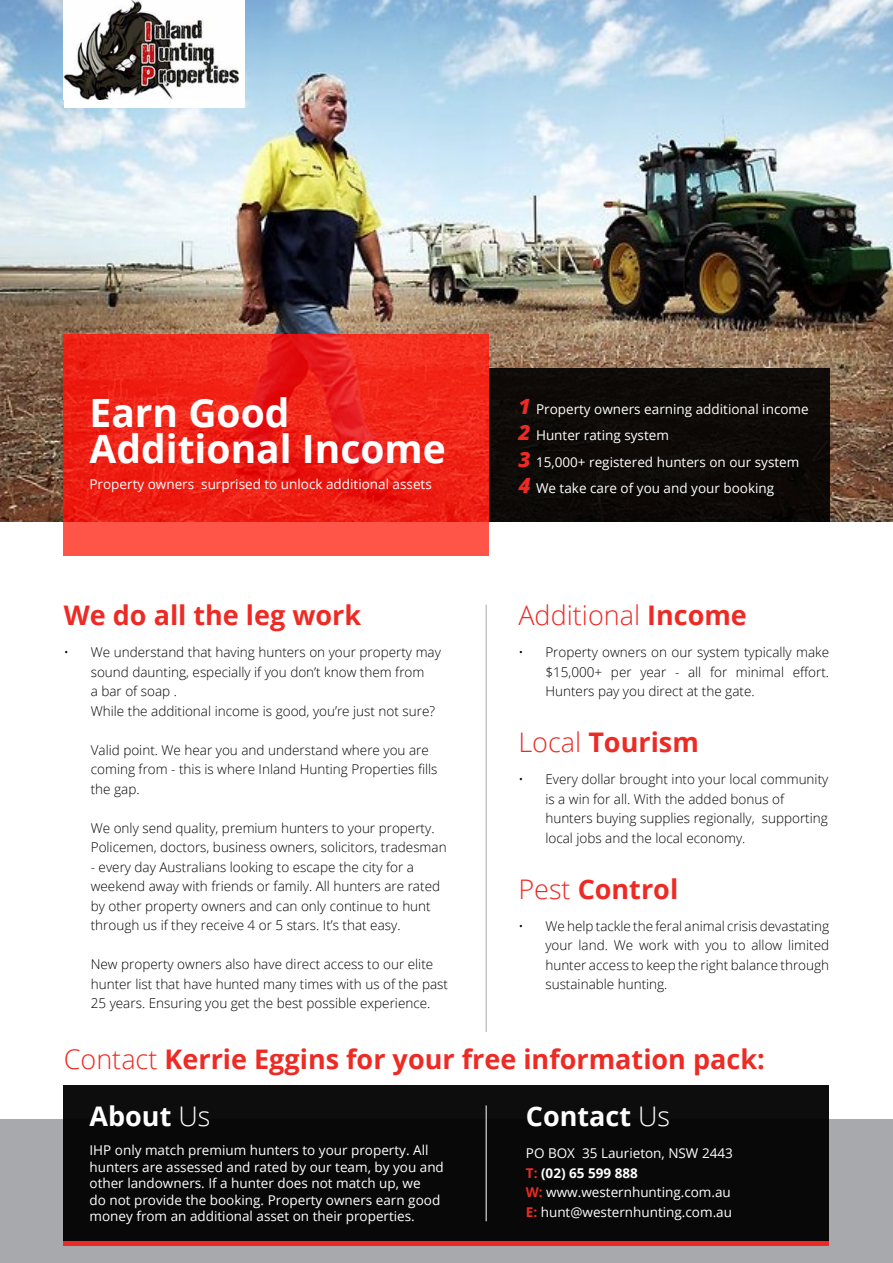
<style>
.page{position:relative;width:893px;height:1263px;background:#fff}
.page>*{position:absolute;margin:0;border:0;box-sizing:border-box;transform-origin:0 0}
.t1{font:700 39px/36px "Open Sans";color:#fff}
.t2{font:700 27px "Open Sans";color:#ee2a24}
.t3{font:300 27px "Open Sans";color:#ee2a24}
.t4{font:700 27px "Open Sans";color:#fff}
.t5{font:300 13.5px/19.5px "Open Sans";color:#000}
.t6{font:13.5px/16.5px "Open Sans";color:#fff}
.s1{font-weight:800;font-style:italic;font-size:21px;color:#ee2a24}
.s2{font-weight:700}
.s3{font-weight:300}
.s4{font-weight:700;color:#ee2a24}
</style>
<div class="page">
<img style="left:0;top:0;width:893px;height:522px">
<div style="left:0;top:1119px;width:893px;height:144px;background:#a7a9ac"></div>
<div style="left:64px;top:0;width:180px;height:107px;background:#fff"></div>
<div style="left:489px;top:369px;width:340px;height:153px;background:#0e0a08"></div>
<div style="left:64px;top:1085px;width:765px;height:157px;background:#080808"></div>
<svg style="left:64px;top:335px;width:425px;height:221px;background:#f0281e"></svg>
<hr style="left:486px;top:1105px;width:1px;height:116px;background:#fff">
<hr style="left:486px;top:604px;width:1px;height:428px;background:#a7a9ac">
<hr style="left:64px;top:1242px;width:765px;height:4px;background:#ee2a24">
<img style="left:64px;top:0;width:174px;height:100px">
<h1 class="t1" style="left:90px;top:394px;width:358px">Earn Good<br>Additional Income</h1>
<p class="t6" style="left:518px;top:395px;width:292px;line-height:26.5px"><span class="s1">1</span> Property owners earning additional income <span class="s1">2</span> Hunter rating system<br><span class="s1">3</span> 15,000+ registered hunters on our system <span class="s1">4</span> We take care of you and your booking</p>
<p class="t6" style="left:90px;top:475px;width:344px">Property owners surprised to unlock additional assets</p>
<h2 class="t2" style="left:64px;top:596px;width:299px">We do all the leg work</h2>
<p class="t5" style="left:91px;top:642px;width:352px;text-indent:-27px">• We understand that having hunters on your property may sound daunting, especially if you don’t know them from<br>a bar of soap .<br>While the additional income is good, you’re just not sure?</p>
<p class="t5" style="left:91px;top:740px;width:348px">Valid point. We hear you and understand where you are coming from - this is where Inland Hunting Properties fills the gap.</p>
<p class="t5" style="left:91px;top:818px;width:357px">We only send quality, premium hunters to your property.<br>Policemen, doctors, business owners, solicitors, tradesman</p>
<p class="t5" style="left:91px;top:857px;width:351px">- every day Australians looking to escape the city for a weekend away with friends or family. All hunters are rated by other property owners and can only continue to hunt through us if they receive 4 or 5 stars. It’s that easy.</p>
<p class="t5" style="left:91px;top:954px;width:359px">New property owners also have direct access to our elite hunter list that have hunted many times with us of the past<br>25 years. Ensuring you get the best possible experience.</p>
<h2 class="t3" style="left:518px;top:597px;width:230px">Additional <span class="s2">Income</span></h2>
<p class="t5" style="left:545px;top:642px;width:285px;text-align:justify;text-indent:-27px">• Property owners on our system typically make $15,000+ per year - all for minimal effort.<br>Hunters pay you direct at the gate.</p>
<h2 class="t2" style="left:518px;top:723px;width:182px"><span class="s3">Local</span> Tourism</h2>
<p class="t5" style="left:545px;top:769px;width:284px;text-indent:-27px">• Every dollar brought into your local community is a win for all. With the added bonus of hunters buying supplies regionally, supporting local jobs and the local economy.</p>
<h2 class="t2" style="left:518px;top:870px;width:161px"><span class="s3">Pest</span> Control</h2>
<p class="t5" style="left:545px;top:916px;width:285px;text-align:justify;text-indent:-27px">• We help tackle the feral animal crisis devastating your land. We work with you to allow limited hunter access to keep the right balance through sustainable hunting.</p>
<h2 class="t2" style="left:64px;top:1040px;width:702px"><span class="s3">Contact</span> Kerrie Eggins for your free information pack:</h2>
<h2 class="t4" style="left:90px;top:1097px;width:122px">About <span class="s3">Us</span></h2>
<p class="t6" style="left:90px;top:1142px;width:356px">IHP only match premium hunters to your property. All hunters are assessed and rated by our team, by you and other landowners. If a hunter does not match up, we<br>do not provide the booking. Property owners earn good money from an additional asset on their properties.</p>
<h2 class="t4" style="left:526px;top:1097px;width:146px">Contact <span class="s3">Us</span></h2>
<p class="t6" style="left:526px;top:1143px;width:208px;line-height:19.5px">PO BOX 35 Laurieton, NSW 2443<br><span class="s4">T:</span> <span class="s2">(02) 65 599 888<br></span><span class="s4">W:</span> www.westernhunting.com.au<br><span class="s4">E:</span> hunt@westernhunting.com.au</p>
</div>
